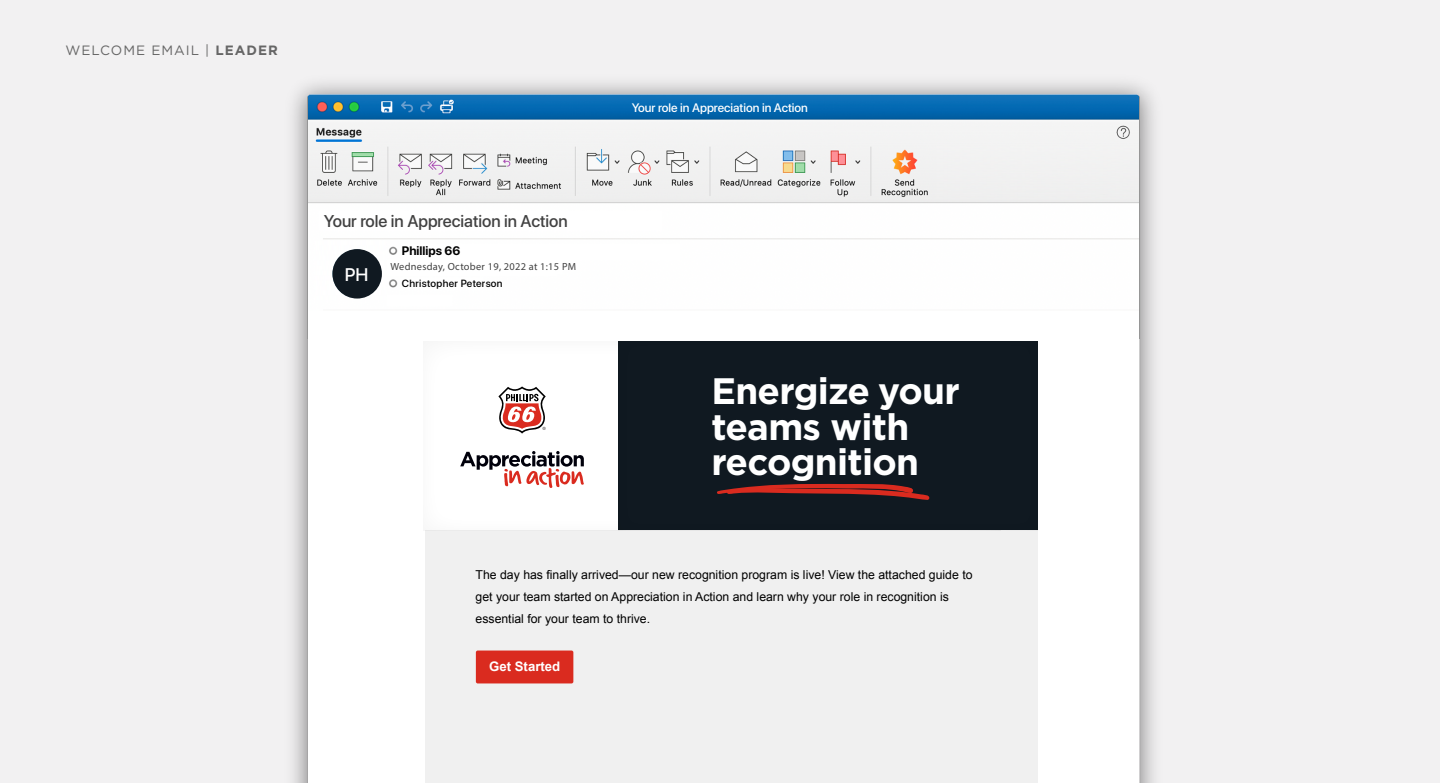
<style>
.page{position:relative;width:1440px;height:783px;background:#f2f1f2}
.page>*{position:absolute;margin:0;border:0;box-sizing:border-box;transform-origin:0 0}
.t1{font:700 36.75px/35.4px "Gotham";letter-spacing:-.02em;color:#fff}
.t2{font:500 18.15px "SF Pro Display";color:#fff}
.t3{font:500 16.95px "SF Pro Display";color:#414141}
.t4{font:13.5px "Gotham";letter-spacing:.075em;color:#666}
.t5{font:700 13.2px "Arial";color:#fff}
.t6{font:12.3px/21.8px "Arial";color:#000}
.t7{font:500 12.3px "SF Pro Display";color:#fff}
.t8{font:700 12.3px "SF Pro Display";color:#000}
.t9{font:10.35px "Myriad Pro";letter-spacing:.025em;color:#414141}
.t10{font:500 10.35px "SF Pro Display";letter-spacing:.03em;color:#000}
.s1{font-weight:700}
</style>
<div class="page">
<img style="left:293px;top:336px;width:861px;height:447px">
<div style="left:308px;top:97px;width:831px;height:686px;background:#fff"></div>
<hr style="left:1139px;top:139px;width:1px;height:644px;background:#969696">
<hr style="left:307px;top:139px;width:1px;height:644px;background:#969696">
<img style="left:293px;top:83px;width:861px;height:253px">
<div style="left:332px;top:249px;width:50px;height:50px;background:#101921;border-radius:50%"></div>
<div style="left:425px;top:530px;width:612px;height:253px;background:#f0f0f0"></div>
<hr style="left:307px;top:98px;width:1px;height:241px;background:#969696">
<hr style="left:1139px;top:98px;width:1px;height:241px;background:#969696">
<div style="left:618px;top:342px;width:419px;height:188px;background:#101921"></div>
<svg style="left:460px;top:451px;width:124px;height:37px"></svg>
<svg style="left:498px;top:386px;width:48px;height:48px"></svg>
<svg style="left:717px;top:483px;width:213px;height:17px"></svg>
<div style="left:476px;top:651px;width:97px;height:32px;background:#da2b1f;border-radius:2px"></div>
<p class="t4" style="left:65px;top:42px;width:214px">WELCOME EMAIL | <span class="s1">LEADER</span></p>
<p class="t3" style="left:324px;top:211px;width:246px">Your role in Appreciation in Action</p>
<p class="t8" style="left:402px;top:244px;width:60px">Phillips 66</p>
<p class="t2" style="left:345px;top:264px;width:25px">PH</p>
<p class="t10" style="left:402px;top:277px;width:102px">Christopher Peterson</p>
<p class="t9" style="left:390px;top:260px;width:187px">Wednesday, October 19, 2022 at 1:15 PM</p>
<p class="t7" style="left:632px;top:101px;width:178px">Your role in Appreciation in Action</p>
<p class="t1" style="left:711px;top:374px;width:250px">Energize your teams with recognition</p>
<p class="t6" style="left:475px;top:564px;width:498px">The day has finally arrived—our new recognition program is live! View the attached guide to get your team started on Appreciation in Action and learn why your role in recognition is essential for your team to thrive.</p>
<p class="t5" style="left:489px;top:658px;width:73px">Get Started</p>
</div>
